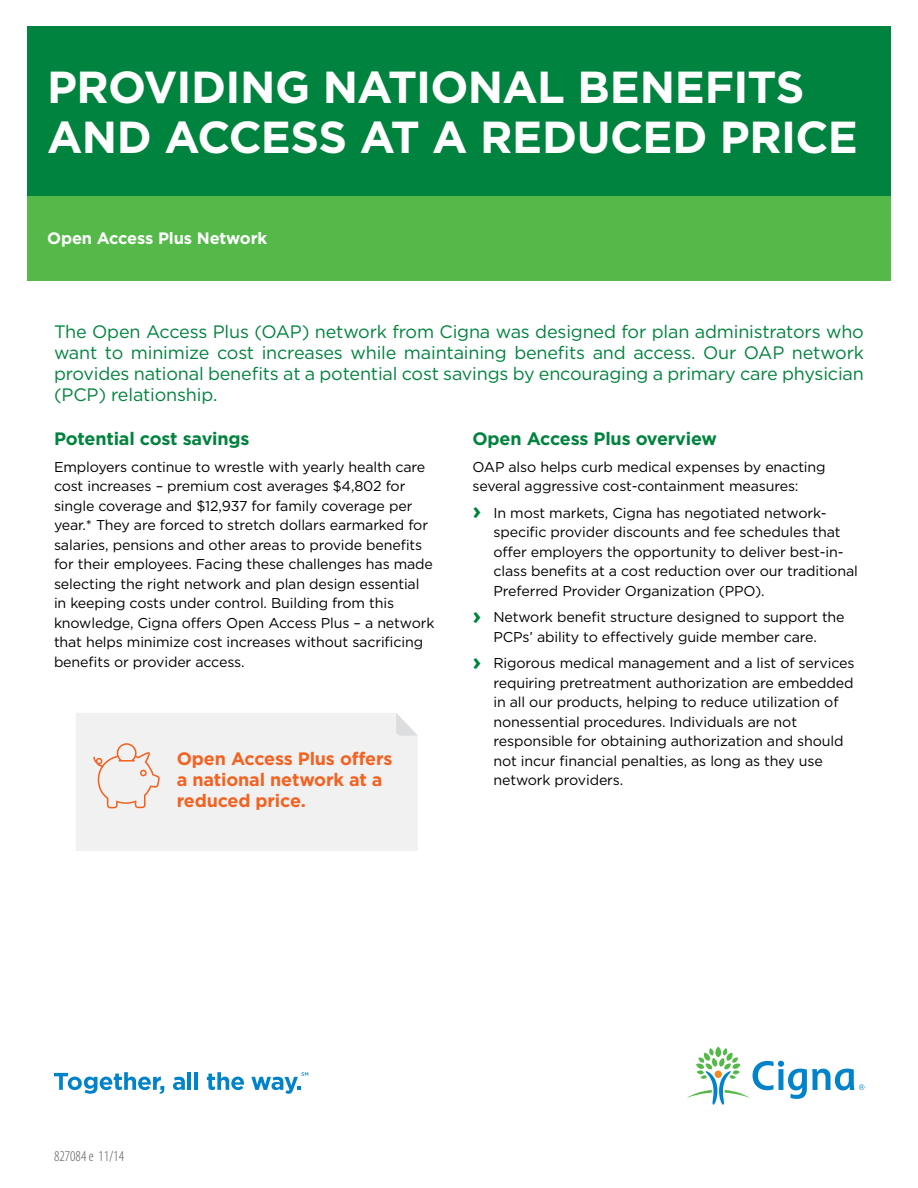
<style>
.page{position:relative;width:918px;height:1188px;background:#fff}
.page>*{position:absolute;margin:0;border:0;box-sizing:border-box;transform-origin:0 0}
.t1{font:700 44.85px/50.4px "Gotham";letter-spacing:-.015em;color:#fff}
.t2{font:18px/21px "Gotham";letter-spacing:-.01em;color:#00833e;text-align:justify}
.t3{font:700 18px/21px "Gotham";letter-spacing:-.01em;color:#f26322}
.t4{font:700 18px "Gotham";letter-spacing:-.01em;color:#00833e}
.t5{font:700 16.5px "Gotham";letter-spacing:-.01em;color:#fff}
.t6{font:300 condensed 15px "Myriad Pro";color:#58595b}
.t7{font:14.25px/19.5px "Gotham";letter-spacing:-.01em;color:#000}
.s1{font-weight:700;font-size:24px;color:#00833e}
</style>
<div class="page">
<div style="left:27px;top:27px;width:864px;height:248px;background:#00833e"></div>
<div style="left:27px;top:196px;width:864px;height:85px;background:#54b948"></div>
<div style="left:76px;top:713px;width:342px;height:138px;background:#f1f1f2"></div>
<svg style="left:396px;top:713px;width:22px;height:23px"></svg>
<svg style="left:687px;top:1047px;width:177px;height:58px"></svg>
<svg style="left:54px;top:1072px;width:110px;height:22px"></svg>
<svg style="left:173px;top:1077px;width:12px;height:13px"></svg>
<hr style="left:188px;top:1072px;width:3px;height:18px;background:#0083ca">
<hr style="left:194px;top:1072px;width:4px;height:18px;background:#0083ca">
<svg style="left:207px;top:1072px;width:37px;height:18px"></svg>
<svg style="left:251px;top:1072px;width:57px;height:22px"></svg>
<svg style="left:93px;top:743px;width:67px;height:65px"></svg>
<h1 class="t1" style="left:47px;top:62px;width:812px">PROVIDING NATIONAL BENEFITS<br>AND ACCESS AT A REDUCED PRICE</h1>
<p class="t5" style="left:47px;top:227px;width:222px">Open Access Plus Network</p>
<p class="t2" style="left:54px;top:321px;width:812px">The Open Access Plus (OAP) network from Cigna was designed for plan administrators who want to minimize cost increases while maintaining benefits and access. Our OAP network provides national benefits at a potential cost savings by encouraging a primary care physician (PCP) relationship.</p>
<p class="t4" style="left:54px;top:427px;width:197px">Potential cost savings</p>
<p class="t7" style="left:54px;top:457px;width:382px">Employers continue to wrestle with yearly health care cost increases – premium cost averages $4,802 for single coverage and $12,937 for family coverage per year.* They are forced to stretch dollars earmarked for salaries, pensions and other areas to provide benefits for their employees. Facing these challenges has made selecting the right network and plan design essential in keeping costs under control. Building from this knowledge, Cigna offers Open Access Plus – a network that helps minimize cost increases without sacrificing benefits or provider access.</p>
<p class="t3" style="left:177px;top:748px;width:217px">Open Access Plus offers a national network at a reduced price.</p>
<p class="t4" style="left:472px;top:427px;width:246px">Open Access Plus overview</p>
<p class="t7" style="left:472px;top:457px;width:355px">OAP also helps curb medical expenses by enacting several aggressive cost-containment measures:</p>
<p class="t7" style="left:493px;top:503px;width:366px;text-indent:-21px"><span class="s1">›</span> In most markets, Cigna has negotiated network&shy;specific provider discounts and fee schedules that offer employers the opportunity to deliver best-in&shy;class benefits at a cost reduction over our traditional Preferred Provider Organization (PPO).</p>
<p class="t7" style="left:472px;top:607px;width:374px;text-align:center"><span class="s1">›</span> Network benefit structure designed to support the<br>PCPs’ ability to effectively guide member care.</p>
<p class="t7" style="left:493px;top:653px;width:363px;text-indent:-21px"><span class="s1">›</span> Rigorous medical management and a list of services requiring pretreatment authorization are embedded in all our products, helping to reduce utilization of nonessential procedures. Individuals are not responsible for obtaining authorization and should not incur financial penalties, as long as they use network providers.</p>
<p class="t6" style="left:54px;top:1148px;width:72px">827084 e 11/14</p>
</div>
